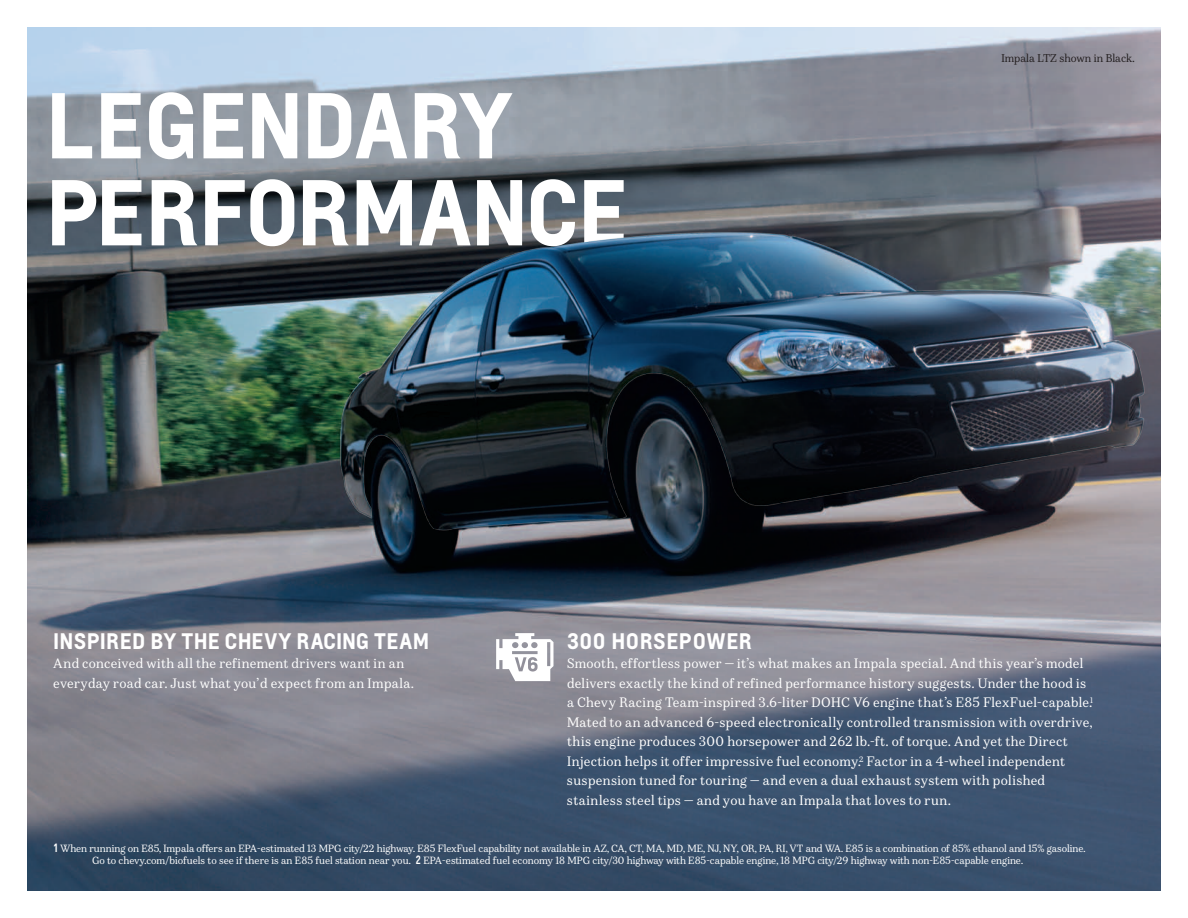
<style>
.page{position:relative;width:1188px;height:918px;background:#fff}
.page>*{position:absolute;margin:0;border:0;box-sizing:border-box;transform-origin:0 0}
.t1{font:700 87px/87px "Louis";letter-spacing:-.01em;color:#fff}
.t2{font:700 21px "Louis";letter-spacing:.025em;color:#fff}
.t3{font:12.75px/19.5px "Durant";letter-spacing:.025em;color:#fff}
.t4{font:10.5px "Durant";letter-spacing:.005em;color:#231f20}
.t5{font:9.75px/12px "Durant";color:#fff}
.s1{font-family:"Louis";font-weight:600;font-stretch:condensed;font-size:11.25px}
</style>
<div class="page">
<img style="left:27px;top:27px;width:1134px;height:864px">
<img style="left:325px;top:201px;width:823px;height:375px">
<svg style="left:496px;top:633px;width:58px;height:48px"></svg>
<h1 class="t1" style="left:46px;top:82px;width:583px">LEGENDARY<br>PERFORMANCE</h1>
<p class="t4" style="left:1001px;top:51px;width:135px">Impala LTZ shown in Black.</p>
<h2 class="t2" style="left:53px;top:627px;width:46px">INSPIRED</h2>
<h2 class="t2" style="left:150px;top:627px;width:173px">BY THE CHEVY RACING</h2>
<h2 class="t2" style="left:374px;top:627px;width:15px">TEAM</h2>
<p class="t3" style="left:53px;top:654px;width:362px">And conceived with all the refinement drivers want in an everyday road car. Just what you’d expect from an Impala.</p>
<h2 class="t2" style="left:567px;top:627px;width:113px">300 HORSEPO</h2>
<h2 class="t2" style="left:707px;top:627px;width:47px">WER</h2>
<p class="t3" style="left:567px;top:654px;width:528px">Smooth, effortless power — it’s what makes an Impala special. And this year’s model delivers exactly the kind of refined performance history suggests. Under the hood is a Chevy Racing Team-inspired 3.6-liter DOHC V6 engine that’s E85 FlexFuel-capable.<sup>1<br></sup>Mated to an advanced 6-speed electronically controlled transmission with overdrive, this engine produces 300 horsepower and 262 lb.-ft. of torque. And yet the Direct Injection helps it offer impressive fuel economy.<sup>2</sup> Factor in a 4-wheel independent suspension tuned for touring — and even a dual exhaust system with polished stainless steel tips — and you have an Impala that loves to run.</p>
<p class="t5" style="left:92px;top:842px;width:995px;text-indent:-38px"><span class="s1">1</span> When running on E85, Impala offers an EPA-estimated 13 MPG city/22 highway. E85 FlexFuel capability not available in AZ, CA, CT, MA, MD, ME, NJ, NY, OR, PA, RI, VT and WA. E85 is a combination of 85% ethanol and 15% gasoline.<br>Go to chevy.com/biofuels to see if there is an E85 fuel station near you. <span class="s1">2</span> EPA-estimated fuel economy 18 MPG city/30 highway with E85-capable engine, 18 MPG city/29 highway with non-E85-capable engine.</p>
</div>
